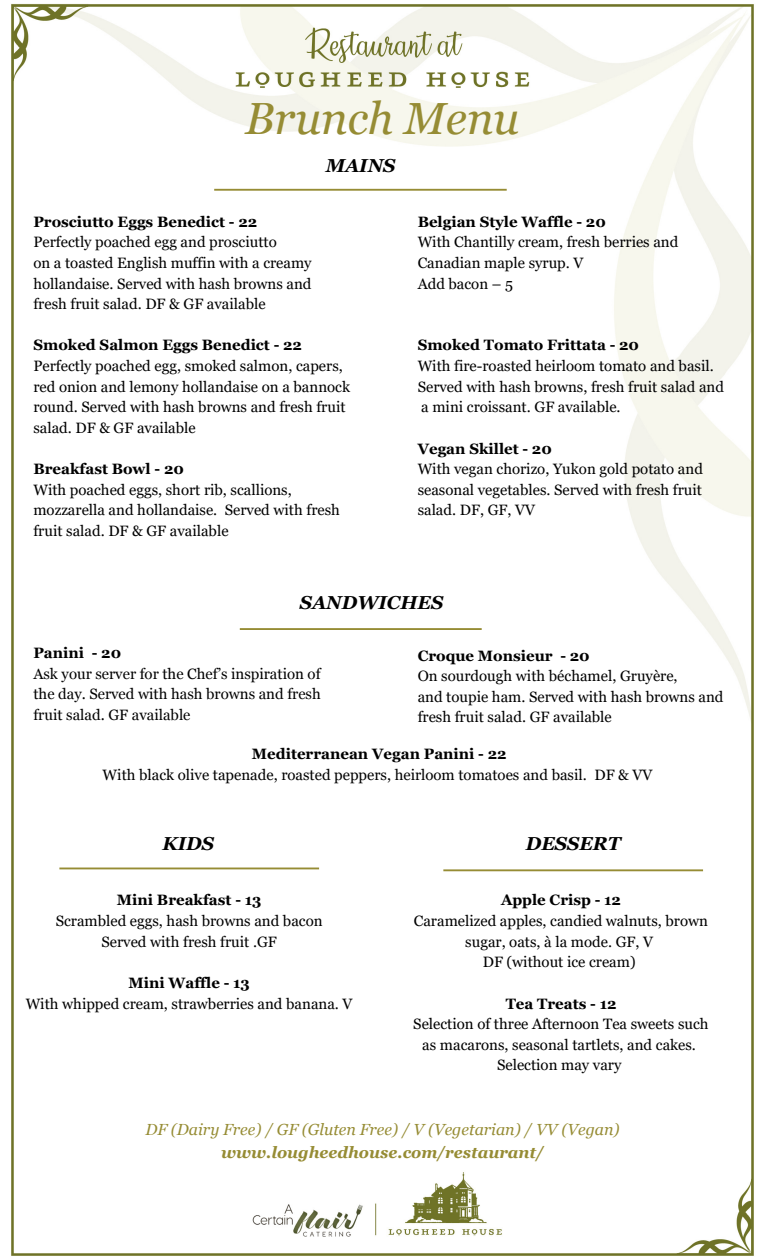
<style>
.page{position:relative;width:765px;height:1260px;background:#fff}
.page>*{position:absolute;margin:0;border:0;box-sizing:border-box;transform-origin:0 0}
.t1{font:italic 45px "Georgia";color:#968c34}
.t2{font:italic 700 18.75px "Georgia";color:#000}
.t3{font:italic 16.12px "Georgia";color:#968c34}
.t4{font:italic 700 16.12px "Georgia";color:#968c34}
.t5{font:15px/20.6px "Georgia";color:#000}
.t6{font:700 15px "Georgia";color:#000}
</style>
<div class="page">
<img style="left:11px;top:4px;width:743px;height:1252px">
<hr style="left:214px;top:189px;width:293px;height:2px;background:#968c34">
<svg style="left:379px;top:550px;width:338px;height:337px"></svg>
<hr style="left:59px;top:868px;width:260px;height:1px;background:#968c34">
<hr style="left:240px;top:628px;width:242px;height:2px;background:#968c34">
<hr style="left:443px;top:869px;width:260px;height:2px;background:#968c34">
<h1 class="t1" style="left:245px;top:92px;width:276px">Brunch Menu</h1>
<p class="t2" style="left:326px;top:155px;width:71px">MAINS</p>
<p class="t6" style="left:33px;top:213px;width:225px">Prosciutto Eggs Benedict - 22</p>
<p class="t5" style="left:33px;top:232px;width:280px">Perfectly poached egg and prosciutto<br>on a toasted English muffin with a creamy hollandaise. Served with hash browns and fresh fruit salad. DF &amp; GF available</p>
<p class="t6" style="left:33px;top:337px;width:270px">Smoked Salmon Eggs Benedict - 22</p>
<p class="t5" style="left:33px;top:356px;width:318px">Perfectly poached egg, smoked salmon, capers, red onion and lemony hollandaise on a bannock round. Served with hash browns and fresh fruit salad. DF &amp; GF available</p>
<p class="t6" style="left:33px;top:460px;width:152px">Breakfast Bowl - 20</p>
<p class="t5" style="left:33px;top:479px;width:308px">With poached eggs, short rib, scallions, mozzarella and hollandaise. Served with fresh fruit salad. DF &amp; GF available</p>
<p class="t6" style="left:418px;top:213px;width:190px">Belgian Style Waffle - 20</p>
<p class="t5" style="left:418px;top:232px;width:262px">With Chantilly cream, fresh berries and<br>Canadian maple syrup. V<br>Add bacon – 5</p>
<p class="t6" style="left:418px;top:337px;width:223px">Smoked Tomato Frittata - 20</p>
<p class="t5" style="left:418px;top:356px;width:308px">With fire-roasted heirloom tomato and basil.<br>Served with hash browns, fresh fruit salad and a mini croissant. GF available.</p>
<p class="t6" style="left:418px;top:440px;width:136px">Vegan Skillet - 20</p>
<p class="t5" style="left:418px;top:459px;width:287px;text-align:justify">With vegan chorizo, Yukon gold potato and seasonal vegetables. Served with fresh fruit salad. DF, GF, VV</p>
<p class="t2" style="left:300px;top:592px;width:145px">SANDWICHES</p>
<p class="t6" style="left:418px;top:647px;width:174px">Croque Monsieur - 20</p>
<p class="t5" style="left:418px;top:666px;width:307px">On sourdough with béchamel, Gruyère,<br>and toupie ham. Served with hash browns and fresh fruit salad. GF available</p>
<p class="t6" style="left:252px;top:745px;width:256px">Mediterranean Vegan Panini - 22</p>
<p class="t5" style="left:103px;top:764px;width:551px">With black olive tapenade, roasted peppers, heirloom tomatoes and basil. DF &amp; VV</p>
<p class="t6" style="left:33px;top:644px;width:89px">Panini - 20</p>
<p class="t5" style="left:33px;top:663px;width:289px;text-align:justify">Ask your server for the Chef’s inspiration of the day. Served with hash browns and fresh fruit salad. GF available</p>
<p class="t2" style="left:163px;top:833px;width:53px">KIDS</p>
<p class="t6" style="left:117px;top:892px;width:146px">Mini Breakfast - 13</p>
<p class="t5" style="left:56px;top:910px;width:268px;text-align:center">Scrambled eggs, hash browns and bacon<br>Served with fresh fruit .GF</p>
<p class="t6" style="left:129px;top:974px;width:123px">Mini Waffle - 13</p>
<p class="t5" style="left:26px;top:993px;width:328px">With whipped cream, strawberries and banana. V</p>
<p class="t2" style="left:526px;top:833px;width:96px">DESSERT</p>
<p class="t6" style="left:501px;top:892px;width:121px">Apple Crisp - 12</p>
<p class="t5" style="left:414px;top:910px;width:296px;text-align:center">Caramelized apples, candied walnuts, brown sugar, oats, à la mode. GF, V<br>DF (without ice cream)</p>
<p class="t6" style="left:506px;top:995px;width:112px">Tea Treats - 12</p>
<p class="t5" style="left:413px;top:1014px;width:297px;text-align:center">Selection of three Afternoon Tea sweets such as macarons, seasonal tartlets, and cakes.<br>Selection may vary</p>
<p class="t3" style="left:145px;top:1120px;width:476px">DF (Dairy Free) / GF (Gluten Free) / V (Vegetarian) / VV (Vegan)</p>
<p class="t4" style="left:221px;top:1143px;width:324px">www.lougheedhouse.com/restaurant/</p>
</div>
